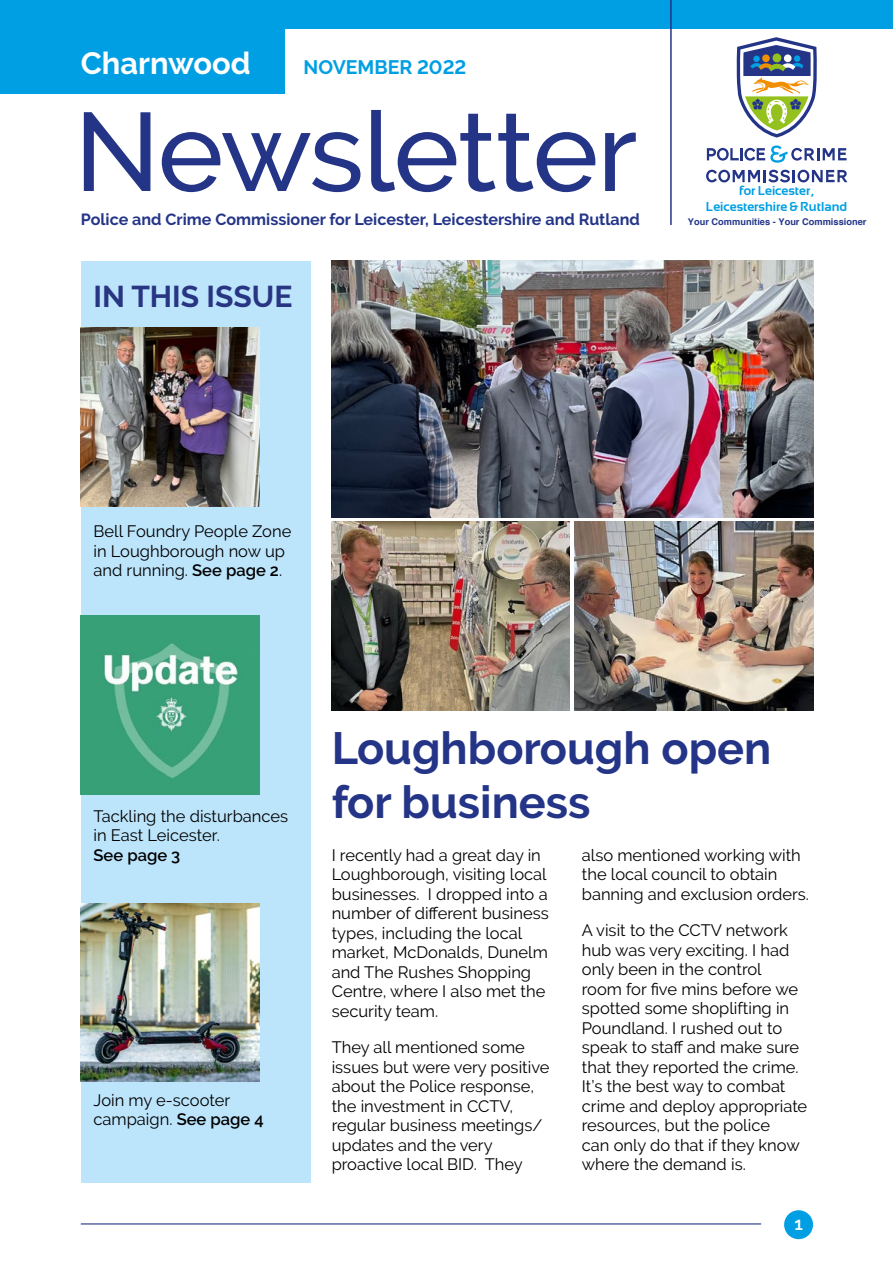
<style>
.page{position:relative;width:893px;height:1263px;background:#fff}
.page>*{position:absolute;margin:0;border:0;box-sizing:border-box;transform-origin:0 0}
.credit{font:500 111px "Raleway";letter-spacing:-.015em;color:#243588}
.t1{font:700 45px/54px "Raleway";color:#243588}
.credit-2{font:700 30.75px "Raleway";color:#fff}
.SUBHEAD{font:700 30px "Raleway";color:#283583}
.t2{font:700 19.5px "Raleway";color:#009fe3}
.t3{font:600 18px "Raleway";color:#fff}
.body_copy{font:16.5px/19.5px "Raleway";color:#000}
.t4{font:700 16.2px "Raleway";color:#243588}
.t5{font:700 12.9px/15.6px "Sansation";color:#009fe3;text-align:center}
.t6{font:700 9.3px "Helvetica";color:#243588}
.s1{font-weight:600}
</style>
<div class="page">
<div style="left:784px;top:1210px;width:29px;height:29px;background:#009fe3;border-radius:50%"></div>
<div style="left:0;top:0;width:893px;height:29px;background:#009fe3"></div>
<svg style="left:706px;top:170px;width:141px;height:12px"></svg>
<svg style="left:707px;top:145px;width:140px;height:18px"></svg>
<svg style="left:737px;top:37px;width:80px;height:101px"></svg>
<div style="left:0;top:0;width:284px;height:93px;background:#009fe3"></div>
<hr style="left:670px;top:0;width:2px;height:225px;background:#243588">
<hr style="left:81px;top:1223px;width:680px;height:1px;background:#243588">
<img style="left:332px;top:261px;width:481px;height:256px">
<div style="left:81px;top:261px;width:229px;height:921px;background:#bce4fa"></div>
<img style="left:81px;top:615px;width:178px;height:179px">
<img style="left:81px;top:327px;width:178px;height:179px">
<img style="left:81px;top:903px;width:178px;height:179px">
<img style="left:575px;top:521px;width:238px;height:189px">
<img style="left:332px;top:522px;width:238px;height:188px">
<p class="credit-2" style="left:81px;top:45px;width:171px">Charnwood</p>
<p class="t2" style="left:304px;top:56px;width:164px">NOVEMBER 2022</p>
<p class="credit" style="left:74px;top:88px;width:565px">Newsletter</p>
<p class="t4" style="left:81px;top:210px;width:561px">Police and Crime Commissioner for Leicester, Leicestershire and Rutland</p>
<p class="t6" style="left:688px;top:215px;width:180px">Your Communities - Your Commissioner</p>
<p class="t5" style="left:706px;top:183px;width:143px">for Leicester,<br>Leicestershire &amp; Rutland</p>
<p class="SUBHEAD" style="left:94px;top:279px;width:200px">IN THIS ISSUE</p>
<p class="body_copy" style="left:94px;top:522px;width:199px">Bell Foundry People Zone in Loughborough now up and running. <span class="s1">See page 2</span>.</p>
<p class="body_copy" style="left:94px;top:806px;width:196px">Tackling the disturbances in East Leicester.<br><span class="s1">See page 3</span></p>
<p class="body_copy" style="left:94px;top:1090px;width:172px">Join my e-scooter campaign. <span class="s1">See page 4</span></p>
<h1 class="t1" style="left:332px;top:721px;width:441px">Loughborough open for business</h1>
<p class="body_copy" style="left:332px;top:845px;width:219px">I recently had a great day in<br>Loughborough, visiting local businesses. I dropped into a number of different business types, including the local market, McDonalds, Dunelm and The Rushes Shopping<br>Centre, where I also met the security team.</p>
<p class="body_copy" style="left:332px;top:1037px;width:219px">They all mentioned some issues but were very positive about the Police response, the investment in CCTV, regular business meetings/ updates and the very proactive local BID. They</p>
<p class="body_copy" style="left:582px;top:845px;width:229px">also mentioned working with the local council to obtain banning and exclusion orders.</p>
<p class="body_copy" style="left:582px;top:920px;width:227px">A visit to the CCTV network hub was very exciting. I had only been in the control<br>room for five mins before we spotted some shoplifting in<br>Poundland. I rushed out to speak to staff and make sure that they reported the crime.<br>It’s the best way to combat crime and deploy appropriate resources, but the police<br>can only do that if they know where the demand is.</p>
<p class="t3" style="left:794px;top:1213px;width:10px">1</p>
</div>
